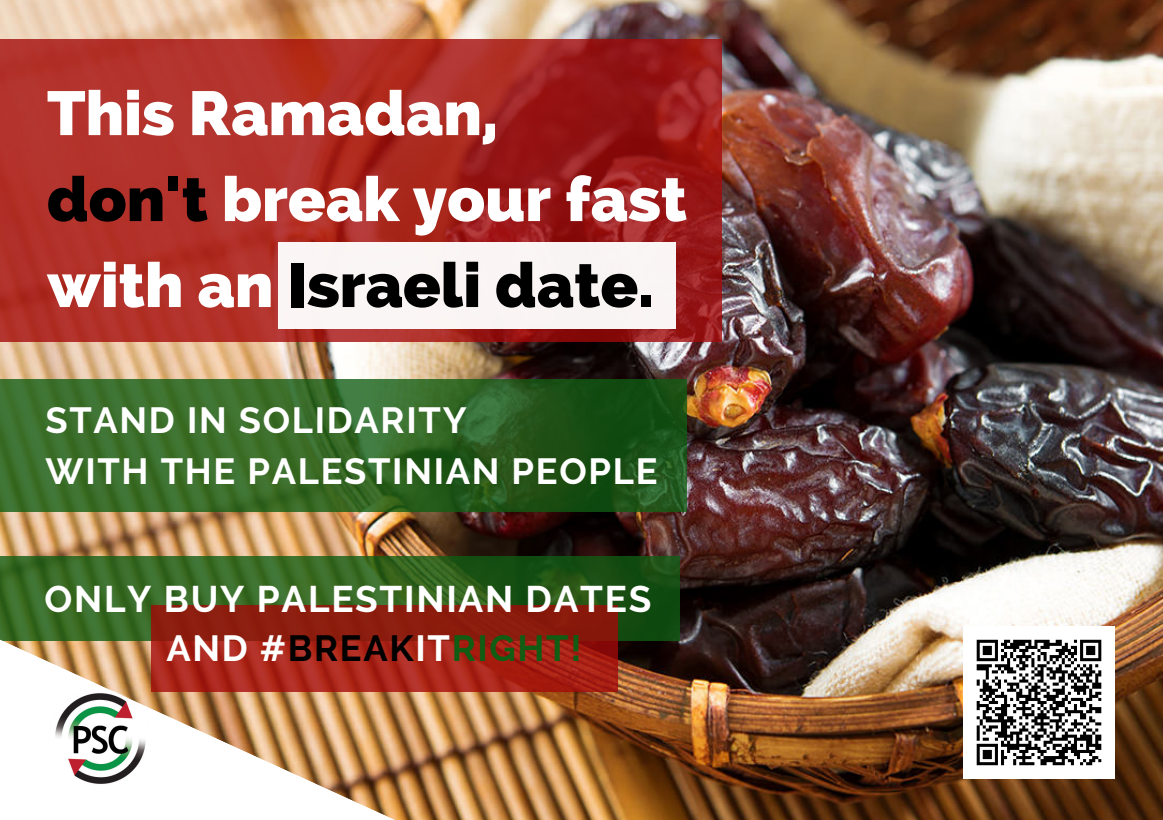
<style>
.page{position:relative;width:1163px;height:820px;background:#fff}
.page>*{position:absolute;margin:0;border:0;box-sizing:border-box;transform-origin:0 0}
.t1{font:800 62px/85.9px "Raleway";color:#fff}
.t2{font:700 36.88px "Raleway";letter-spacing:.045em;color:#fff}
.t3{font:700 36.25px/50.7px "Raleway";letter-spacing:.045em;color:#fff}
.s1{color:#000}
.s2{color:#105d13}
</style>
<div class="page">
<img style="left:0;top:0;width:1162px;height:819px">
<svg style="left:0;top:40px;width:721px;height:302px;background:#a92923"></svg>
<div style="left:278px;top:242px;width:397px;height:87px;background:#faf5f4"></div>
<svg style="left:0;top:380px;width:686px;height:132px;background:#306424"></svg>
<svg style="left:0;top:556px;width:680px;height:85px;background:#2e621f"></svg>
<svg style="left:151px;top:604px;width:466px;height:87px;background:#941f11"></svg>
<svg style="left:0;top:639px;width:395px;height:180px"></svg>
<img style="left:47px;top:685px;width:104px;height:105px">
<img style="left:963px;top:626px;width:151px;height:151px">
<h1 class="t1" style="left:47px;top:71px;width:641px">This Ramadan,<br><span class="s1">don't</span> break your fast with an <span class="s1">Israeli date.</span></h1>
<p class="t3" style="left:45px;top:395px;width:613px">STAND IN SOLIDARITY<br>WITH THE PALESTINIAN PEOPLE</p>
<p class="t2" style="left:44px;top:577px;width:608px">ONLY BUY PALESTINIAN DATES</p>
<p class="t3" style="left:166px;top:623px;width:417px">AND #<span class="s1">BREAK</span>IT<span class="s2">RIGHT!</span></p>
</div>
